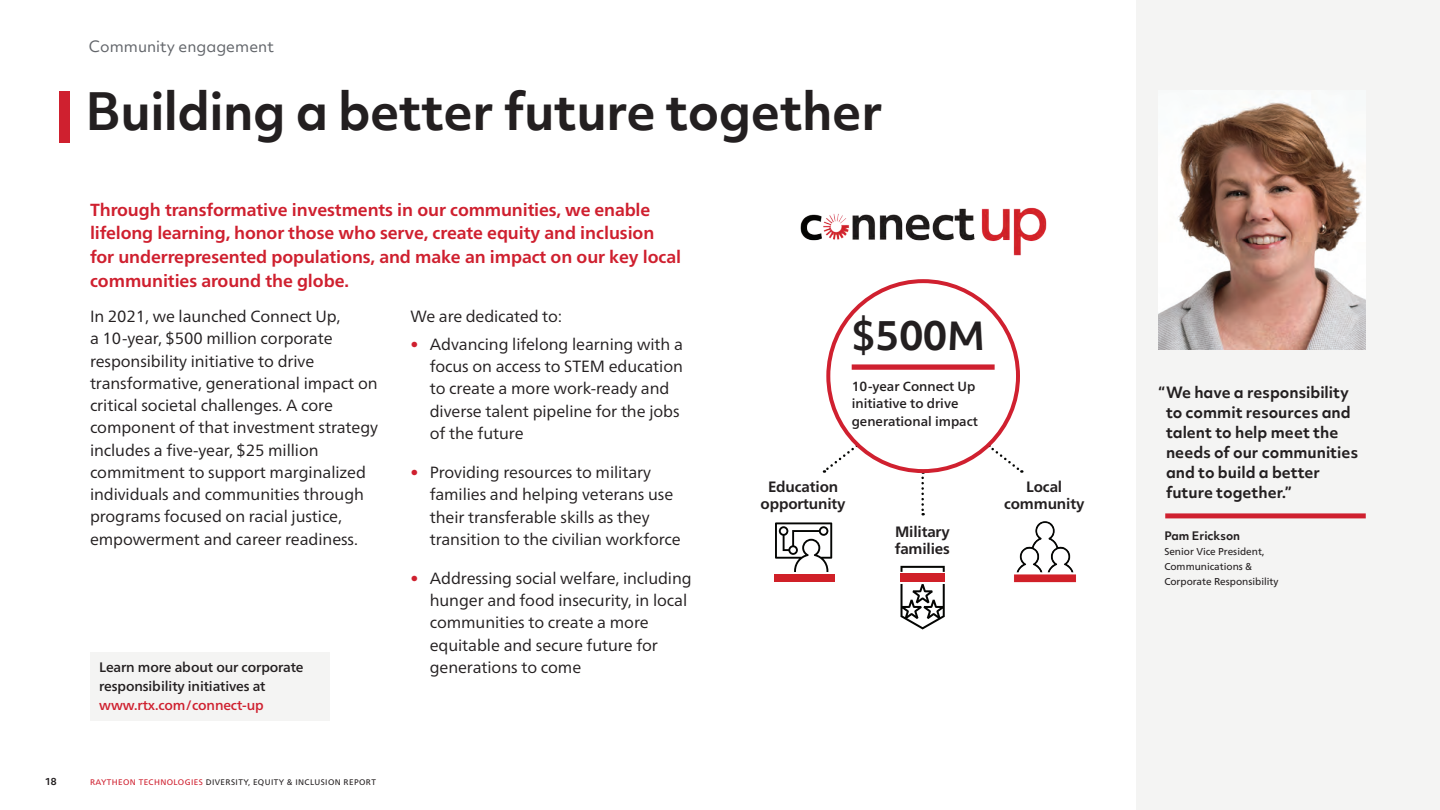
<style>
.page{position:relative;width:1440px;height:810px;background:#fff}
.page>*{position:absolute;margin:0;border:0;box-sizing:border-box;transform-origin:0 0}
.t1{font:700 49.38px "Objektiv Mk 2";letter-spacing:-.01em;color:#231f20}
.t2{font:700 38.5px "Objektiv Mk 2";color:#231f20}
.t3{font:700 17.5px/23.8px "Neue Frutiger World";letter-spacing:-.005em;color:#cf202f}
.t4{font:16.25px/22.2px "Neue Frutiger World";letter-spacing:-.005em;color:#231f20}
.t5{font:700 15px/20px "Objektiv Mk 2";color:#231f20}
.t6{font:700 15px/17.5px "Neue Frutiger World";letter-spacing:-.01em;color:#231f20;text-align:center}
.t7{font:15px "Objektiv Mk 2";color:#62656a}
.t8{font:500 13.75px/18.8px "Neue Frutiger World";letter-spacing:-.01em;color:#231f20}
.t9{font:500 13.75px "Neue Frutiger World";letter-spacing:-.01em;color:#cf202f}
.t10{font:500 13.25px/17.2px "Neue Frutiger World";color:#231f20}
.t11{font:700 11.25px "Objektiv Mk 2";color:#231f20}
.t12{font:10px/15px "Neue Frutiger World";color:#231f20}
.t13{font:700 9.38px "Objektiv Mk 2";color:#231f20}
.t14{font:8.12px "Neue Frutiger World";letter-spacing:.05em;color:#231f20}
.s1{color:#cf202f}
.s2{font-size:37.12px}
</style>
<div class="page">
<div style="left:60px;top:92px;width:10px;height:51px;background:#cf202f"></div>
<div style="left:90px;top:652px;width:239px;height:69px;background:#f4f4f3"></div>
<svg style="left:989px;top:445px;width:34px;height:28px"></svg>
<svg style="left:921px;top:473px;width:3px;height:42px"></svg>
<svg style="left:823px;top:445px;width:35px;height:28px"></svg>
<div style="left:826px;top:279px;width:194px;height:194px;border:4px solid #d0202f;border-radius:50%"></div>
<div style="left:852px;top:364px;width:143px;height:6px;background:#cf202f"></div>
<div style="left:774px;top:574px;width:60px;height:8px;background:#d02028"></div>
<svg style="left:775px;top:522px;width:57px;height:50px"></svg>
<svg style="left:901px;top:566px;width:44px;height:63px"></svg>
<img style="left:1014px;top:521px;width:62px;height:62px">
<img style="left:800px;top:207px;width:247px;height:49px">
<div style="left:1136px;top:0;width:304px;height:810px;background:#f4f4f3"></div>
<div style="left:1165px;top:513px;width:201px;height:5px;background:#cf202f"></div>
<img style="left:1159px;top:93px;width:207px;height:256px">
<p class="t7" style="left:89px;top:36px;width:187px">Community engagement</p>
<h1 class="t1" style="left:86px;top:77px;width:799px">Building a better future together</h1>
<p class="t3" style="left:90px;top:197px;width:593px">Through transformative investments in our communities, we enable lifelong learning, honor those who serve, create equity and inclusion for underrepresented populations, and make an impact on our key local communities around the globe.</p>
<p class="t4" style="left:90px;top:306px;width:290px">In 2021, we launched Connect Up,<br>a 10-year, $500 million corporate responsibility initiative to drive transformative, generational impact on critical societal challenges. A core component of that investment strategy includes a five-year, $25 million commitment to support marginalized individuals and communities through programs focused on racial justice, empowerment and career readiness.</p>
<p class="t4" style="left:411px;top:306px;width:153px">We are dedicated to:</p>
<p class="t4" style="left:430px;top:333px;width:255px;text-indent:-19px"><span class="s1">•</span> Advancing lifelong learning with a focus on access to STEM education to create a more work-ready and diverse talent pipeline for the jobs of the future</p>
<p class="t4" style="left:430px;top:462px;width:252px;text-indent:-19px"><span class="s1">•</span> Providing resources to military families and helping veterans use their transferable skills as they transition to the civilian workforce</p>
<p class="t4" style="left:430px;top:567px;width:263px;text-indent:-19px"><span class="s1">•</span> Addressing social welfare, including hunger and food insecurity, in local communities to create a more equitable and secure future for generations to come</p>
<p class="t8" style="left:99px;top:658px;width:206px">Learn more about our corporate responsibility initiatives at</p>
<p class="t9" style="left:99px;top:693px;width:166px">www.rtx.com/connect-up</p>
<h2 class="t2" style="left:852px;top:308px;width:135px">$500<span class="s2">M</span></h2>
<p class="t10" style="left:852px;top:378px;width:128px">10-year Connect Up initiative to drive generational impact</p>
<p class="t6" style="left:761px;top:478px;width:87px">Education opportunity</p>
<p class="t6" style="left:895px;top:523px;width:57px;text-align:left">Military families</p>
<p class="t6" style="left:1004px;top:478px;width:82px">Local community</p>
<p class="t13" style="left:45px;top:775px;width:13px">18</p>
<p class="t14" style="left:90px;top:776px;width:287px"><span class="s1">RAYTHEON TECHNOLOGIES</span> DIVERSITY, EQUITY &amp; INCLUSION REPORT</p>
<p class="t5" style="left:1166px;top:382px;width:194px;text-indent:-8px">“We have a responsibility to commit resources and talent to help meet the needs of our communities and to build a better future together.”</p>
<p class="t11" style="left:1164px;top:528px;width:77px">Pam Erickson</p>
<p class="t12" style="left:1164px;top:545px;width:116px">Senior Vice President,<br>Communications &amp;<br>Corporate Responsibility</p>
</div>
